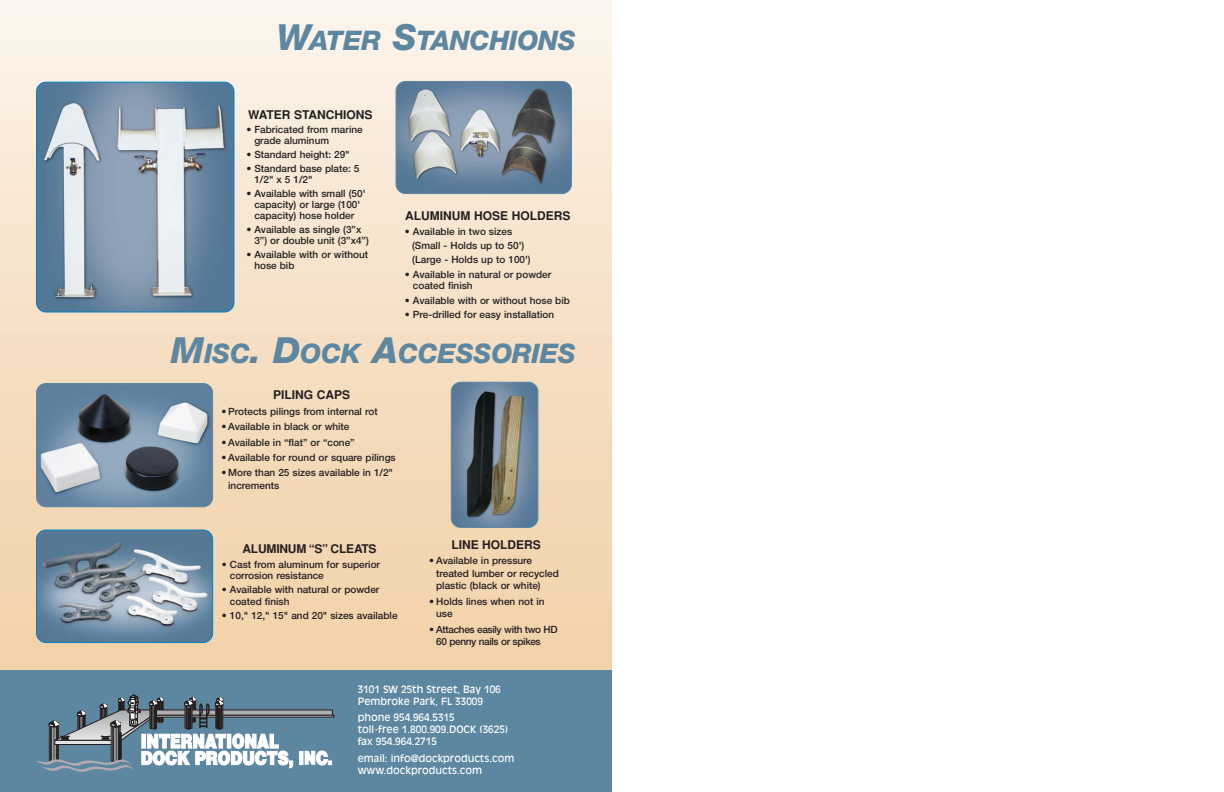
<style>
.page{position:relative;width:1224px;height:792px;background:#fff}
.page>*{position:absolute;margin:0;border:0;box-sizing:border-box;transform-origin:0 0}
.t1{font:italic 800 27px "Helvetica Neue";letter-spacing:-.01em;color:#5d87a1}
.t2{font:700 12px "Helvetica";color:#231f20}
.t3{font:500 10px/11px "Helvetica Neue";color:#231f20}
.t4{font:10px/12px "Antique Olive";color:#fff}
.t5{font:500 10px/12.5px "Helvetica Neue";letter-spacing:-.035em;color:#231f20}
.s1{font-size:36px}
</style>
<div class="page">
<svg style="left:0;top:0;width:612px;height:649px;background:#f5e1c8"></svg>
<div style="left:0;top:649px;width:612px;height:18px;background:#f2d2ab"></div>
<hr style="left:0;top:667px;width:612px;height:3px;background:#f2d2a9">
<div style="left:0;top:670px;width:612px;height:122px;background:#5d87a1"></div>
<svg style="left:36px;top:694px;width:298px;height:78px"></svg>
<svg style="left:451px;top:382px;width:87px;height:146px;background:#63727c"></svg>
<svg style="left:396px;top:81px;width:176px;height:113px;background:#7a8d9e"></svg>
<svg style="left:36px;top:383px;width:177px;height:124px;background:#758a9d"></svg>
<svg style="left:36px;top:530px;width:177px;height:113px;background:#7992a7"></svg>
<svg style="left:36px;top:82px;width:198px;height:230px;background:#87a1b6"></svg>
<h1 class="t1" style="left:277px;top:30px;width:301px"><span class="s1">W</span>ATER <span class="s1">S</span>TANCHIONS</h1>
<p class="t2" style="left:248px;top:111px;width:126px">WATER STANCHIONS</p>
<p class="t3" style="left:254px;top:125px;width:110px;text-indent:-8px">• Fabricated from marine grade aluminum</p>
<p class="t3" style="left:246px;top:150px;width:105px">• Standard height: 29"</p>
<p class="t3" style="left:254px;top:164px;width:107px;text-indent:-8px">• Standard base plate: 5<br>1/2" x 5 1/2"</p>
<p class="t3" style="left:246px;top:189px;width:121px;text-align:center">• Available with small (50' capacity) or large (100' capacity) hose holder</p>
<p class="t3" style="left:254px;top:225px;width:116px;text-indent:-8px">• Available as single (3”x<br>3”) or double unit (3”x4”)</p>
<p class="t3" style="left:254px;top:250px;width:115px;text-indent:-8px">• Available with or without hose bib</p>
<p class="t2" style="left:405px;top:212px;width:167px">ALUMINUM HOSE HOLDERS</p>
<p class="t3" style="left:412px;top:225px;width:120px;line-height:14.4px;text-indent:-7px">• Available in two sizes (Small - Holds up to 50') (Large - Holds up to 100')</p>
<p class="t3" style="left:413px;top:269px;width:140px;line-height:11.5px;text-indent:-8px">• Available in natural or powder coated finish</p>
<p class="t3" style="left:405px;top:295px;width:166px">• Available with or without hose bib</p>
<p class="t3" style="left:405px;top:310px;width:151px">• Pre-drilled for easy installation</p>
<h1 class="t1" style="left:171px;top:344px;width:407px"><span class="s1">M</span>ISC<span class="s1">. D</span>OCK <span class="s1">A</span>CCESSORIES</h1>
<p class="t2" style="left:273px;top:391px;width:79px">PILING CAPS</p>
<p class="t3" style="left:221px;top:407px;width:158px">• Protects pilings from internal rot</p>
<p class="t3" style="left:221px;top:422px;width:130px">• Available in black or white</p>
<p class="t3" style="left:221px;top:437px;width:135px">• Available in “flat” or “cone”</p>
<p class="t3" style="left:221px;top:453px;width:176px">• Available for round or square pilings</p>
<p class="t3" style="left:228px;top:467px;width:166px;line-height:12.5px;text-indent:-7px">• More than 25 sizes available in 1/2" increments</p>
<p class="t2" style="left:242px;top:545px;width:136px">ALUMINUM “S” CLEATS</p>
<p class="t3" style="left:230px;top:559px;width:152px;line-height:11.5px;text-indent:-8px">• Cast from aluminum for superior corrosion resistance</p>
<p class="t3" style="left:230px;top:585px;width:151px;line-height:11.5px;text-indent:-8px">• Available with natural or powder coated finish</p>
<p class="t3" style="left:222px;top:611px;width:177px">• 10," 12," 15" and 20" sizes available</p>
<p class="t2" style="left:451px;top:540px;width:91px">LINE HOLDERS</p>
<p class="t3" style="left:436px;top:556px;width:124px;line-height:12.5px;text-indent:-7px">• Available in pressure treated lumber or recycled plastic (black or white)</p>
<p class="t3" style="left:436px;top:596px;width:110px;line-height:12.5px;text-indent:-7px">• Holds lines when not in use</p>
<p class="t5" style="left:436px;top:624px;width:123px;text-indent:-7px">• Attaches easily with two HD<br>60 penny nails or spikes</p>
<p class="t4" style="left:358px;top:684px;width:145px">3101 SW 25th Street, Bay 106<br>Pembroke Park, FL 33009</p>
<p class="t4" style="left:358px;top:712px;width:152px">phone 954.964.5315<br>toll-free 1.800.909.DOCK (3625) fax 954.964.2715</p>
<p class="t4" style="left:358px;top:753px;width:158px">email: info@dockproducts.com www.dockproducts.com</p>
</div>
